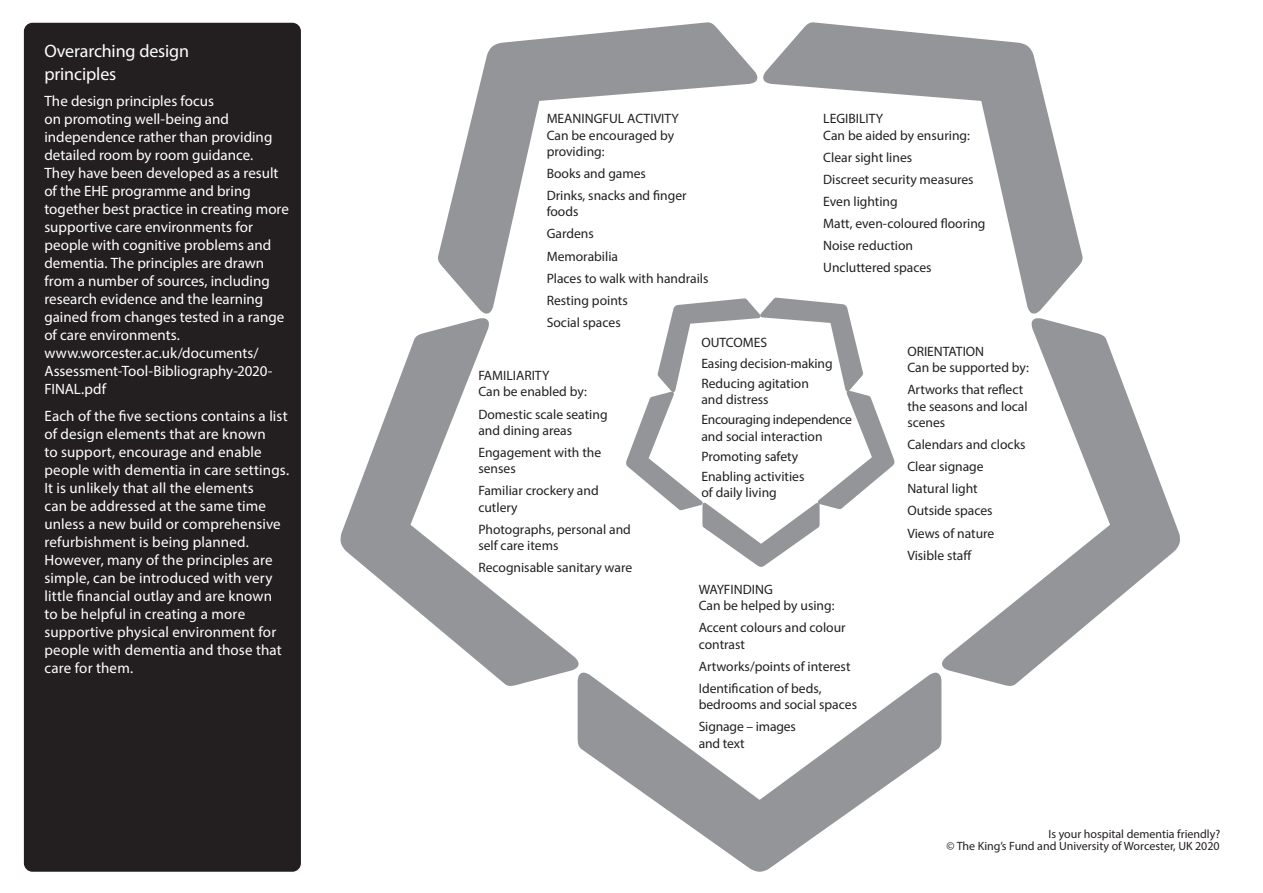
<style>
.page{position:relative;width:1263px;height:893px;background:#fff}
.page>*{position:absolute;margin:0;border:0;box-sizing:border-box;transform-origin:0 0}
.t1{font:18px/22.5px "Myriad Pro";letter-spacing:-.01em;color:#fff}
.t2{font:15px/18px "Myriad Pro";letter-spacing:.005em;color:#fff}
.t3{font:13.65px/16.4px "Myriad Pro";color:#231f20}
.t4{font:13.65px/16.4px "Myriad Pro";letter-spacing:-.02em;color:#231f20}
.t5{font:12px/12px "Myriad Pro";color:#231f20;text-align:right}
</style>
<div class="page">
<svg style="left:941px;top:318px;width:239px;height:369px"></svg>
<svg style="left:340px;top:318px;width:239px;height:369px"></svg>
<svg style="left:578px;top:673px;width:363px;height:199px"></svg>
<svg style="left:763px;top:22px;width:320px;height:292px"></svg>
<svg style="left:438px;top:22px;width:320px;height:292px"></svg>
<svg style="left:626px;top:297px;width:268px;height:270px"></svg>
<div style="left:24px;top:23px;width:277px;height:849px;background:#231f20;border-radius:9px"></div>
<p class="t1" style="left:44px;top:39px;width:146px">Overarching design principles</p>
<p class="t2" style="left:44px;top:92px;width:246px">The design principles focus<br>on promoting well-being and independence rather than providing detailed room by room guidance.<br>They have been developed as a result of the EHE programme and bring together best practice in creating more supportive care environments for people with cognitive problems and dementia. The principles are drawn from a number of sources, including research evidence and the learning gained from changes tested in a range of care environments. www.worcester.ac.uk/documents/<br>Assessment-Tool-Bibliography-2020-<br>FINAL.pdf</p>
<p class="t2" style="left:44px;top:406px;width:246px">Each of the five sections contains a list of design elements that are known<br>to support, encourage and enable people with dementia in care settings.<br>It is unlikely that all the elements<br>can be addressed at the same time unless a new build or comprehensive refurbishment is being planned.<br>However, many of the principles are simple, can be introduced with very little financial outlay and are known<br>to be helpful in creating a more supportive physical environment for people with dementia and those that care for them.</p>
<p class="t3" style="left:547px;top:110px;width:134px">MEANINGFUL ACTIVITY<br>Can be encouraged by providing:</p>
<p class="t3" style="left:547px;top:165px;width:101px">Books and games</p>
<p class="t3" style="left:547px;top:187px;width:141px">Drinks, snacks and finger foods</p>
<p class="t3" style="left:547px;top:225px;width:49px">Gardens</p>
<p class="t3" style="left:547px;top:248px;width:73px">Memorabilia</p>
<p class="t3" style="left:547px;top:270px;width:163px">Places to walk with handrails</p>
<p class="t3" style="left:547px;top:292px;width:83px">Resting points</p>
<p class="t3" style="left:547px;top:314px;width:76px">Social spaces</p>
<p class="t3" style="left:823px;top:110px;width:148px">LEGIBILITY<br>Can be aided by ensuring:</p>
<p class="t3" style="left:823px;top:149px;width:90px">Clear sight lines</p>
<p class="t3" style="left:823px;top:171px;width:152px">Discreet security measures</p>
<p class="t3" style="left:823px;top:193px;width:76px">Even lighting</p>
<p class="t3" style="left:823px;top:215px;width:164px">Matt, even-coloured flooring</p>
<p class="t3" style="left:823px;top:237px;width:91px">Noise reduction</p>
<p class="t3" style="left:823px;top:259px;width:110px">Uncluttered spaces</p>
<p class="t3" style="left:478px;top:367px;width:110px">FAMILIARITY<br>Can be enabled by:</p>
<p class="t3" style="left:478px;top:406px;width:131px">Domestic scale seating and dining areas</p>
<p class="t3" style="left:478px;top:444px;width:124px">Engagement with the senses</p>
<p class="t3" style="left:478px;top:482px;width:122px">Familiar crockery and cutlery</p>
<p class="t3" style="left:478px;top:521px;width:154px">Photographs, personal and self care items</p>
<p class="t3" style="left:478px;top:559px;width:155px">Recognisable sanitary ware</p>
<p class="t3" style="left:701px;top:334px;width:67px">OUTCOMES</p>
<p class="t3" style="left:701px;top:355px;width:133px">Easing decision-making</p>
<p class="t3" style="left:701px;top:375px;width:109px">Reducing agitation and distress</p>
<p class="t4" style="left:701px;top:411px;width:152px">Encouraging independence and social interaction</p>
<p class="t3" style="left:701px;top:448px;width:98px">Promoting safety</p>
<p class="t3" style="left:701px;top:468px;width:105px">Enabling activities of daily living</p>
<p class="t3" style="left:699px;top:581px;width:137px">WAYFINDING<br>Can be helped by using:</p>
<p class="t3" style="left:699px;top:619px;width:148px">Accent colours and colour contrast</p>
<p class="t3" style="left:699px;top:658px;width:153px">Artworks/points of interest</p>
<p class="t3" style="left:699px;top:680px;width:160px">Identification of beds, bedrooms and social spaces</p>
<p class="t3" style="left:699px;top:718px;width:99px">Signage – images and text</p>
<p class="t3" style="left:907px;top:343px;width:123px">ORIENTATION<br>Can be supported by:</p>
<p class="t3" style="left:907px;top:381px;width:122px">Artworks that reflect the seasons and local scenes</p>
<p class="t3" style="left:907px;top:436px;width:120px">Calendars and clocks</p>
<p class="t3" style="left:907px;top:458px;width:78px">Clear signage</p>
<p class="t3" style="left:907px;top:480px;width:72px">Natural light</p>
<p class="t3" style="left:907px;top:502px;width:87px">Outside spaces</p>
<p class="t3" style="left:907px;top:525px;width:89px">Views of nature</p>
<p class="t3" style="left:907px;top:547px;width:66px">Visible staff</p>
<p class="t5" style="left:946px;top:828px;width:275px">Is your hospital dementia friendly?<br>© The King’s Fund and University of Worcester, UK 2020</p>
</div>
